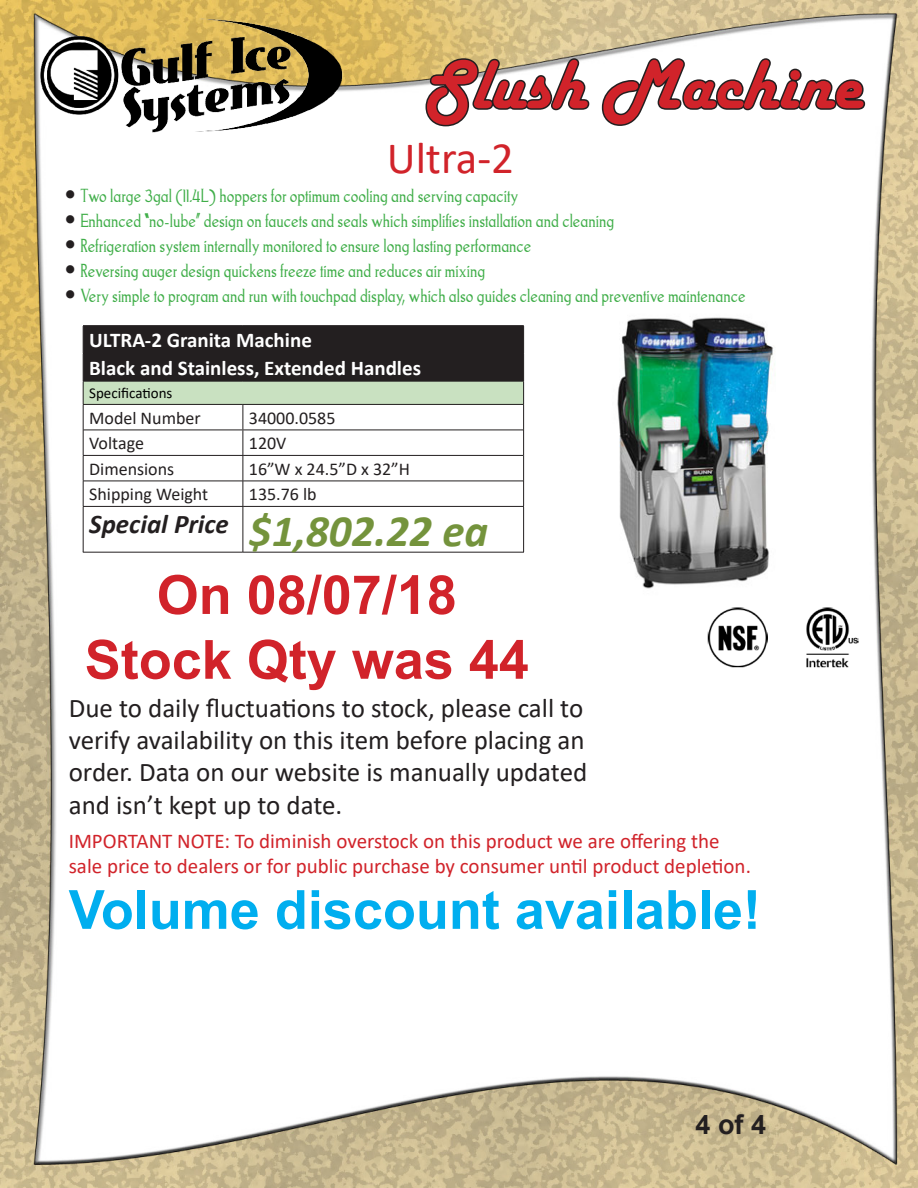
<style>
.page{position:relative;width:918px;height:1188px;background:#fff}
.page>*{position:absolute;margin:0;border:0;box-sizing:border-box;transform-origin:0 0}
.t1{font:72px "Harlow Solid";color:#d1232a}
.t2{font:700 54px "Arial";color:#00aeef}
.t3{font:700 54px/64.8px "Arial";color:#d1232a;text-align:center}
.t4{font:45px "Calibri";color:#d1232a}
.t5{font:27px/32.4px "Calibri";color:#231f20}
.t6{font:italic 700 27px "Calibri";color:#231f20}
.t7{font:700 27px "Arial";color:#231f20}
.t8{font:21px/25.2px "Calibri";color:#d1232a}
.t9{font:700 21px/27.8px "Calibri";color:#fff}
.t10{font:18px/25.2px "Goodfish";color:#40ae49}
.t11{font:18px "Calibri";color:#231f20}
.t12{font:15px "Calibri";color:#000}
.s1{font-size:45px;color:#74933c}
</style>
<div class="page">
<img style="left:0;top:0;width:918px;height:1188px">
<img style="left:36px;top:15px;width:311px;height:121px">
<svg style="left:424px;top:56px;width:168px;height:72px"></svg>
<svg style="left:600px;top:56px;width:267px;height:71px"></svg>
<svg style="left:83px;top:326px;width:441px;height:180px"></svg>
<hr style="left:83px;top:506px;width:160px;height:1px;background:#231f20">
<hr style="left:243px;top:507px;width:1px;height:45px;background:#231f20">
<hr style="left:83px;top:552px;width:160px;height:1px;background:#231f20">
<hr style="left:243px;top:552px;width:281px;height:1px;background:#231f20">
<hr style="left:83px;top:325px;width:160px;height:1px;background:#231f20">
<hr style="left:243px;top:325px;width:281px;height:1px;background:#231f20">
<hr style="left:83px;top:430px;width:160px;height:1px;background:#231f20">
<hr style="left:243px;top:430px;width:280px;height:1px;background:#231f20">
<hr style="left:243px;top:455px;width:280px;height:1px;background:#231f20">
<hr style="left:243px;top:481px;width:280px;height:1px;background:#231f20">
<hr style="left:83px;top:507px;width:1px;height:45px;background:#231f20">
<hr style="left:243px;top:506px;width:281px;height:1px;background:#231f20">
<hr style="left:523px;top:507px;width:1px;height:45px;background:#231f20">
<img style="left:549px;top:306px;width:292px;height:292px">
<img style="left:701px;top:598px;width:163px;height:76px">
<svg style="left:66px;top:190px;width:8px;height:8px"></svg>
<svg style="left:66px;top:215px;width:8px;height:8px"></svg>
<svg style="left:66px;top:240px;width:8px;height:8px"></svg>
<svg style="left:66px;top:265px;width:8px;height:9px"></svg>
<svg style="left:66px;top:291px;width:8px;height:8px"></svg>
<h1 class="t1" style="left:423px;top:45px;width:440px">Slush Machine</h1>
<h3 class="t4" style="left:387px;top:127px;width:129px">Ultra-2</h3>
<p class="t10" style="left:80px;top:183px;width:667px">Two large 3gal (11.4L) hoppers for optimum cooling and serving capacity<br>Enhanced “no-lube” design on faucets and seals which simplifies installation and cleaning<br>Refrigeration system internally monitored to ensure long lasting performance<br>Reversing auger design quickens freeze time and reduces air mixing<br>Very simple to program and run with touchpad display, which also guides cleaning and preventive maintenance</p>
<p class="t9" style="left:89px;top:326px;width:333px">ULTRA-2 Granita Machine<br>Black and Stainless, Extended Handles</p>
<p class="t12" style="left:89px;top:383px;width:85px">Specifications</p>
<p class="t11" style="left:89px;top:405px;width:113px">Model Number</p>
<p class="t11" style="left:249px;top:405px;width:88px">34000.0585</p>
<p class="t11" style="left:89px;top:431px;width:56px">Voltage</p>
<p class="t11" style="left:249px;top:431px;width:39px">120V</p>
<p class="t11" style="left:89px;top:456px;width:87px">Dimensions</p>
<p class="t11" style="left:249px;top:456px;width:163px">16”W x 24.5”D x 32”H</p>
<p class="t11" style="left:89px;top:482px;width:121px">Shipping Weight</p>
<p class="t11" style="left:249px;top:482px;width:69px">135.76 lb</p>
<h3 class="t6" style="left:89px;top:505px;width:401px">Special Price <span class="s1">$1,802.22 ea</span></h3>
<h2 class="t3" style="left:85px;top:563px;width:446px">On 08/07/18<br>Stock Qty was 44</h2>
<h3 class="t5" style="left:69px;top:691px;width:520px">Due to daily fluctuations to stock, please call to verify availability on this item before placing an order. Data on our website is manually updated and isn’t kept up to date.</h3>
<p class="t8" style="left:69px;top:828px;width:684px">IMPORTANT NOTE: To diminish overstock on this product we are offering the sale price to dealers or for public purchase by consumer until product depletion.</p>
<h2 class="t2" style="left:69px;top:872px;width:694px">Volume discount available!</h2>
<h3 class="t7" style="left:696px;top:1105px;width:72px">4 of 4</h3>
</div>
